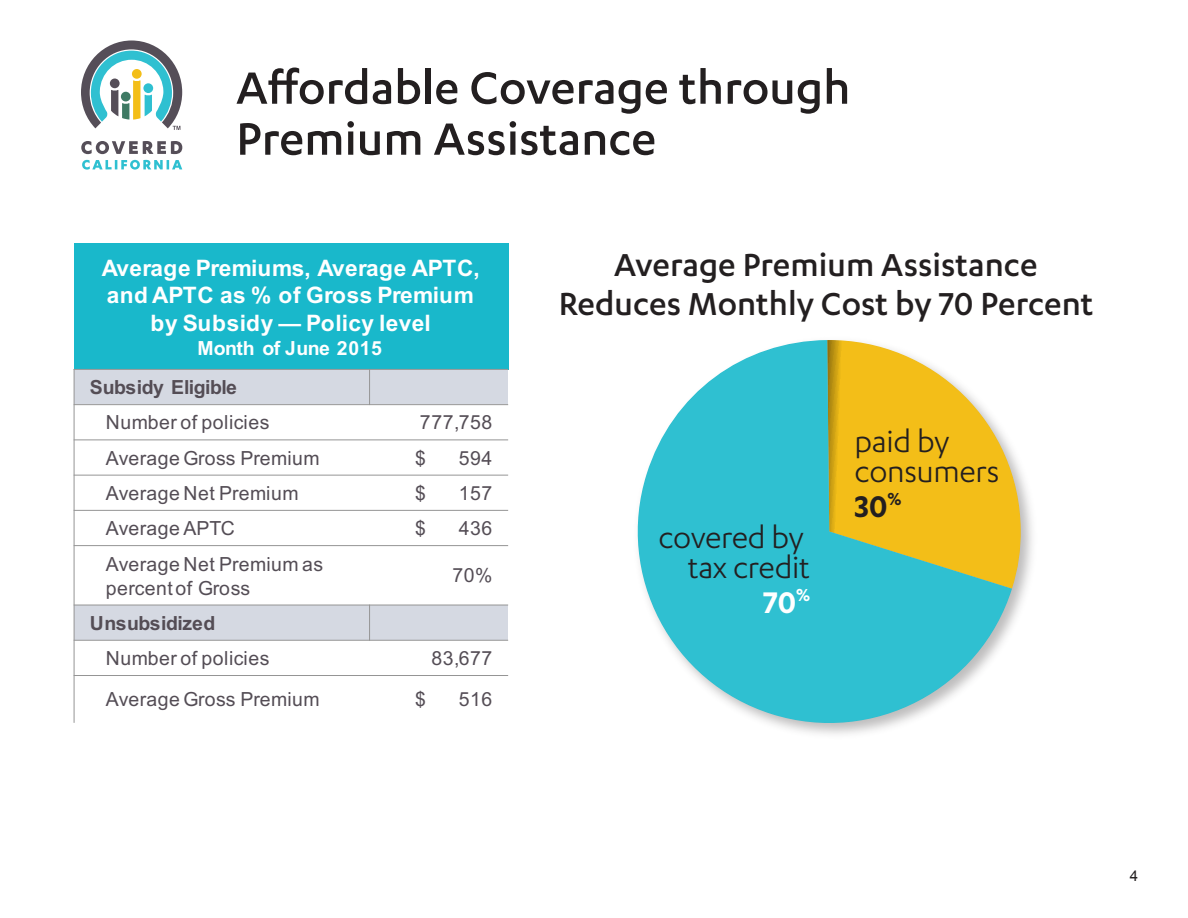
<style>
.page{position:relative;width:1188px;height:918px;background:#fff}
.page>*{position:absolute;margin:0;border:0;box-sizing:border-box;transform-origin:0 0}
.t1{font:500 52.5px/51px "Karbon";color:#231f20}
.t2{font:500 36.9px/39px "Karbon";color:#231f20;text-align:center}
.t3{font:34.65px/30.3px "Karbon";letter-spacing:-.01em;color:#231f20}
.t4{font:600 34.65px "Karbon";color:#231f20}
.t5{font:600 34.65px "Karbon";color:#fff}
.t6{font:700 22.65px/27.6px "Arial";letter-spacing:.015em;color:#fff;text-align:center}
.t7{font:19.5px/24.3px "Arial";letter-spacing:.025em;color:#544d55}
.t8{font:19.5px "Arial";color:#544d55}
.t9{font:700 19.5px/39px "Arial";letter-spacing:-.025em;color:#fff}
.t10{font:15px "Arial";color:#231f20}
.s1{color:#544d55}
.s2{font-weight:700}
</style>
<div class="page">
<svg style="left:81px;top:141px;width:101px;height:13px"></svg>
<svg style="left:82px;top:160px;width:100px;height:10px"></svg>
<svg style="left:81px;top:40px;width:101px;height:90px"></svg>
<div style="left:74px;top:243px;width:434px;height:126px;background:#19b8cb"></div>
<div style="left:74px;top:369px;width:296px;height:36px;background:#d5d9e2"></div>
<div style="left:370px;top:369px;width:138px;height:36px;background:#d5d9e2"></div>
<div style="left:74px;top:605px;width:296px;height:35px;background:#d5d9e2"></div>
<div style="left:370px;top:605px;width:138px;height:35px;background:#d5d9e2"></div>
<hr style="left:369px;top:369px;width:1px;height:36px;background:#959595">
<hr style="left:369px;top:605px;width:1px;height:36px;background:#959595">
<hr style="left:74px;top:369px;width:434px;height:1px;background:#959595">
<hr style="left:74px;top:404px;width:434px;height:1px;background:#959595">
<hr style="left:74px;top:439px;width:434px;height:1px;background:#959595">
<hr style="left:74px;top:475px;width:434px;height:1px;background:#959595">
<hr style="left:74px;top:510px;width:434px;height:1px;background:#959595">
<hr style="left:74px;top:545px;width:434px;height:1px;background:#959595">
<hr style="left:74px;top:605px;width:434px;height:1px;background:#959595">
<hr style="left:74px;top:640px;width:434px;height:1px;background:#959595">
<hr style="left:74px;top:675px;width:434px;height:1px;background:#959595">
<hr style="left:74px;top:369px;width:1px;height:354px;background:#959595">
<svg style="left:1012px;top:445px;width:9px;height:144px"></svg>
<svg style="left:635px;top:340px;width:377px;height:397px;fill:#2fc0d1"></svg>
<p class="t1" style="left:236px;top:61px;width:616px">Affordable Coverage through<br>Premium Assistance</p>
<p class="t6" style="left:102px;top:254px;width:379px">Average Premiums, Average APTC, and APTC as % of Gross Premium by Subsidy — Policy level</p>
<p class="t9" style="left:90px;top:329px;width:293px;text-indent:108px">Month of June 2015<br><span class="s1">Subsidy Eligible</span></p>
<p class="t7" style="left:106px;top:410px;width:165px">Number of policies</p>
<p class="t7" style="left:420px;top:410px;width:74px">777,758</p>
<p class="t8" style="left:106px;top:444px;width:216px">Average Gross Premium</p>
<p class="t7" style="left:415px;top:445px;width:12px">$</p>
<p class="t7" style="left:459px;top:445px;width:35px">594</p>
<p class="t7" style="left:106px;top:481px;width:194px">Average Net Premium</p>
<p class="t7" style="left:415px;top:481px;width:12px">$</p>
<p class="t7" style="left:459px;top:481px;width:35px">157</p>
<p class="t8" style="left:106px;top:515px;width:131px">Average APTC</p>
<p class="t7" style="left:415px;top:516px;width:12px">$</p>
<p class="t7" style="left:459px;top:516px;width:35px">436</p>
<p class="t7" style="left:106px;top:552px;width:219px">Average Net Premium as percent of Gross</p>
<p class="t7" style="left:452px;top:563px;width:41px">70%</p>
<p class="t7" style="left:106px;top:605px;width:165px;line-height:35.2px;text-indent:-16px"><span class="s2">Unsubsidized<br></span>Number of policies</p>
<p class="t7" style="left:431px;top:646px;width:63px">83,677</p>
<p class="t8" style="left:106px;top:686px;width:216px">Average Gross Premium</p>
<p class="t7" style="left:415px;top:687px;width:12px">$</p>
<p class="t7" style="left:459px;top:687px;width:35px">516</p>
<h2 class="t2" style="left:558px;top:244px;width:537px">Average Premium Assistance<br>Reduces Monthly Cost by 70 Percent</h2>
<h3 class="t3" style="left:658px;top:521px;width:153px;text-align:right">covered by tax credit</h3>
<h3 class="t5" style="left:763px;top:583px;width:49px">70<sup>%</sup></h3>
<h3 class="t3" style="left:855px;top:425px;width:146px">paid by consumers</h3>
<h3 class="t4" style="left:855px;top:487px;width:48px">30<sup>%</sup></h3>
<p class="t10" style="left:1130px;top:866px;width:10px">4</p>
</div>
